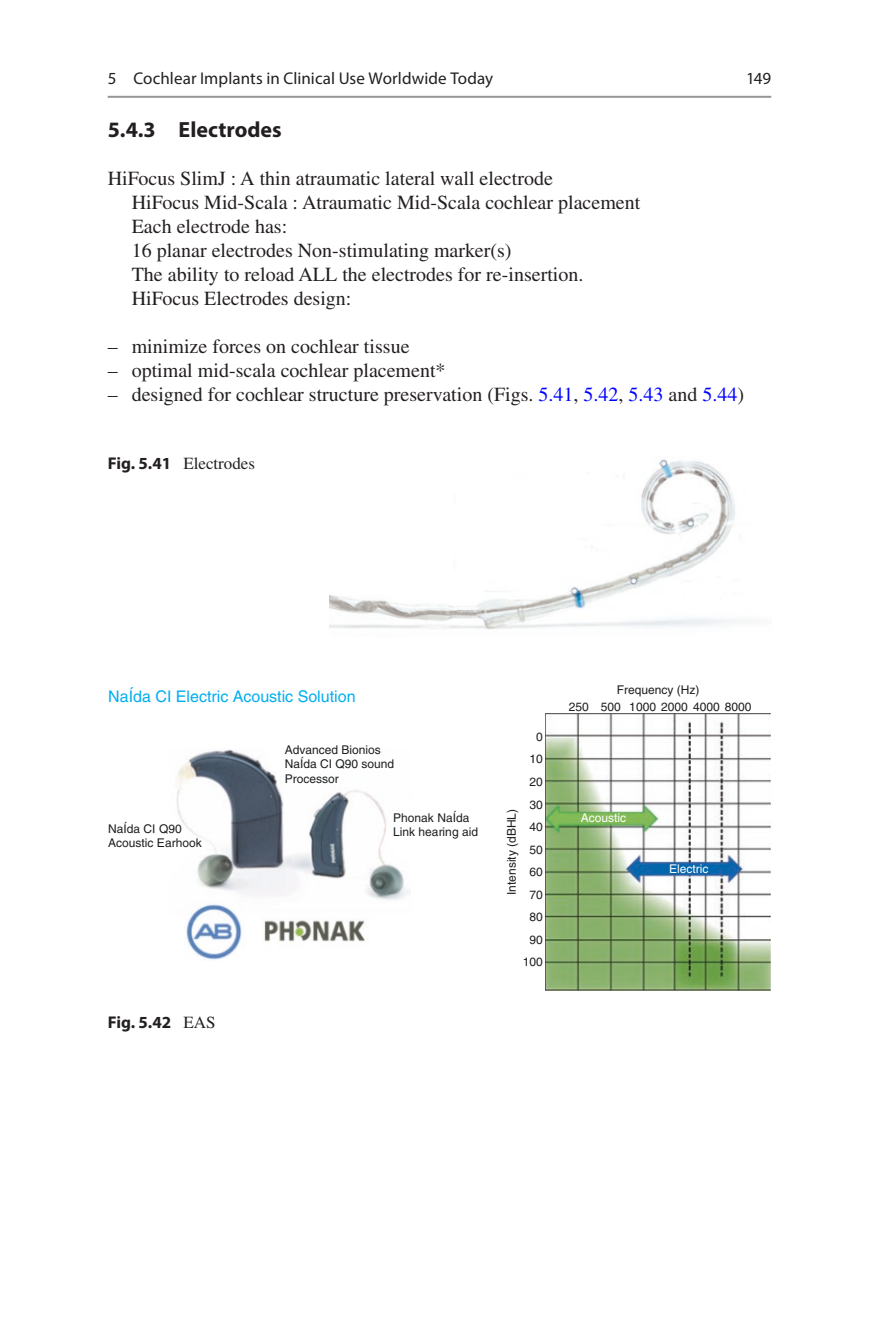
<style>
.page{position:relative;width:879px;height:1333px;background:#fff}
.page>*{position:absolute;margin:0;border:0;box-sizing:border-box;transform-origin:0 0}
.t1{font:700 22px "Myriad Pro";color:#231f20}
.t2{font:20px/24px "Times LT Std";color:#231f20}
.t3{font:17px "Myriad Pro";letter-spacing:.005em;color:#231f20}
.t4{font:17px "Times LT Std";color:#231f20}
.t5{font:700 17px "Myriad Pro";color:#231f20}
.t6{font:16px "Helvetica 12";color:#00aeef}
.t7{font:12px/22.6px "Helvetica 12";color:#1d1e1f}
.t8{font:12px "Helvetica 12";color:#fff}
.s1{color:#00f}
.s2{font-family:"Myriad Pro";font-weight:700}
.s3{font-family:"Times LT Std";font-weight:400}
</style>
<div class="page">
<img style="left:329px;top:459px;width:417px;height:171px">
<img style="left:545px;top:713px;width:225px;height:277px">
<img style="left:176px;top:749px;width:234px;height:211px">
<hr style="left:108px;top:96px;width:663px;height:2px;background:#939598">
<p class="t3" style="left:108px;top:68px;width:387px">5 Cochlear Implants in Clinical Use Worldwide Today</p>
<p class="t3" style="left:746px;top:68px;width:27px">149</p>
<p class="t1" style="left:108px;top:115px;width:175px">5.4.3 Electrodes</p>
<p class="t2" style="left:132px;top:166px;width:510px;text-indent:-24px">HiFocus SlimJ : A thin atraumatic lateral wall electrode<br>HiFocus Mid-Scala : Atraumatic Mid-Scala cochlear placement Each electrode has:<br>16 planar electrodes Non-stimulating marker(s)<br>The ability to reload ALL the electrodes for re-insertion.<br>HiFocus Electrodes design:</p>
<p class="t2" style="left:108px;top:334px;width:303px">– minimize forces on cochlear tissue</p>
<p class="t2" style="left:108px;top:358px;width:339px">– optimal mid-scala cochlear placement*</p>
<p class="t2" style="left:108px;top:382px;width:638px">– designed for cochlear structure preservation (Figs. <span class="s1">5.41</span>, <span class="s1">5.42</span>, <span class="s1">5.43</span> and <span class="s1">5.44</span>)</p>
<p class="t4" style="left:108px;top:453px;width:149px"><span class="s2">Fig. 5.41</span> Electrodes</p>
<p class="t6" style="left:108px;top:687px;width:249px">NaÍda CI Electric Acoustic Solution</p>
<p class="t7" style="left:108px;top:821px;width:95px;line-height:14.4px">NaÍda CI Q90<br>Acoustic Earhook</p>
<p class="t5" style="left:108px;top:1010px;width:109px">Fig. 5.42 <span class="s3">EAS</span></p>
<p class="t7" style="left:285px;top:742px;width:111px;line-height:14.4px">Advanced Bionios<br>NaÍda CI Q90 sound<br>Processor</p>
<p class="t7" style="left:393px;top:810px;width:86px;line-height:14.4px">Phonak NaÍda<br>Link hearing aid</p>
<p class="t7" style="left:523px;top:725px;width:22px;text-align:right">0<br>10<br>20<br>30<br>40<br>50<br>60<br>70<br>80<br>90<br>100</p>
<p class="t7" style="left:500px;top:895px;width:88px;rotate:-90deg">Intensity (dBHL)</p>
<p class="t7" style="left:569px;top:680px;width:184px;line-height:17.2px;text-align:center">Frequency (Hz)<br>250 500 1000 2000 4000 8000</p>
<p class="t8" style="left:581px;top:811px;width:47px">Acoustic</p>
<p class="t8" style="left:669px;top:861px;width:41px">Electric</p>
</div>
